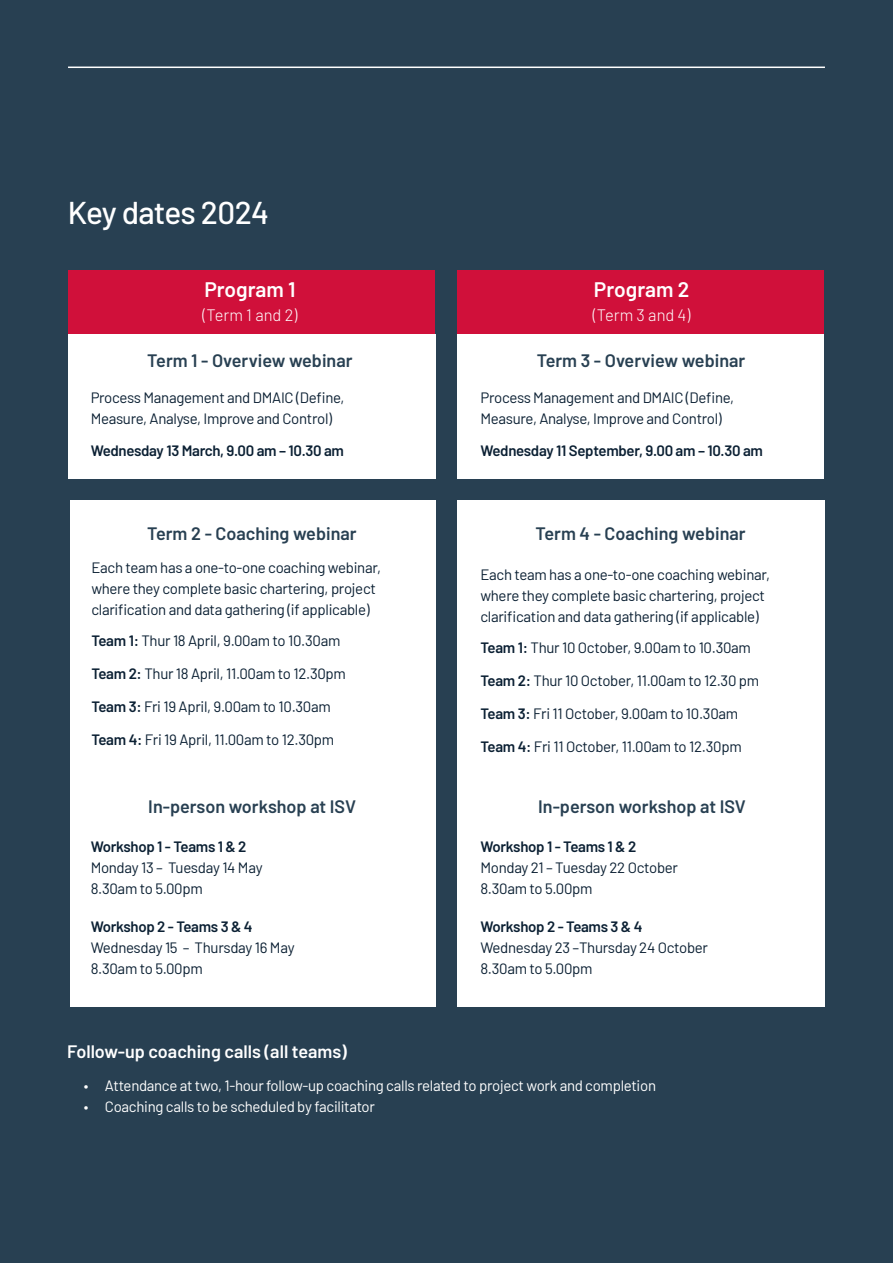
<style>
.page{position:relative;width:893px;height:1263px;background:#284052}
.page>*{position:absolute;margin:0;border:0;box-sizing:border-box;transform-origin:0 0}
.t1{font:500 31.5px "Barlow";letter-spacing:-.025em;color:#fff}
.t2{font:600 21px "Barlow";color:#fff}
.t3{font:600 18px "Barlow";color:#284052}
.t4{font:600 18px "Barlow";color:#fff}
.t5{font:300 16.5px "Barlow";color:#fff}
.t6{font:15px/21px "Barlow";letter-spacing:-.02em;color:#0b2033}
.t7{font:600 15px "Barlow";letter-spacing:-.02em;color:#0b2033}
.t8{font:15px "Barlow";letter-spacing:-.02em;color:#fff}
.s1{font-weight:600}
</style>
<div class="page">
<div style="left:457px;top:270px;width:367px;height:71px;background:#d0103a"></div>
<div style="left:457px;top:500px;width:368px;height:507px;background:#fff"></div>
<div style="left:68px;top:270px;width:367px;height:71px;background:#d0103a"></div>
<div style="left:457px;top:334px;width:367px;height:144px;background:#fff"></div>
<div style="left:70px;top:500px;width:366px;height:507px;background:#fff"></div>
<div style="left:68px;top:334px;width:368px;height:144px;background:#fff"></div>
<hr style="left:68px;top:67px;width:757px;height:1px;background:#fff">
<h1 class="t1" style="left:68px;top:190px;width:203px">Key dates 2024</h1>
<h2 class="t2" style="left:204px;top:274px;width:93px">Program 1</h2>
<p class="t5" style="left:203px;top:304px;width:96px">(Term 1 and 2)</p>
<p class="t3" style="left:147px;top:347px;width:207px">Term 1 - Overview webinar</p>
<p class="t6" style="left:91px;top:386px;width:255px">Process Management and DMAIC (Define,<br>Measure, Analyse, Improve and Control)</p>
<p class="t7" style="left:91px;top:439px;width:255px">Wednesday 13 March, 9.00 am – 10.30 am</p>
<p class="t3" style="left:147px;top:520px;width:211px">Term 2 - Coaching webinar</p>
<p class="t6" style="left:91px;top:555px;width:291px">Each team has a one-to-one coaching webinar, where they complete basic chartering, project clarification and data gathering (if applicable)</p>
<p class="t6" style="left:91px;top:629px;width:251px"><span class="s1">Team 1:</span> Thur 18 April, 9.00am to 10.30am</p>
<p class="t6" style="left:91px;top:662px;width:256px"><span class="s1">Team 2:</span> Thur 18 April, 11.00am to 12.30pm</p>
<p class="t6" style="left:91px;top:695px;width:241px"><span class="s1">Team 3:</span> Fri 19 April, 9.00am to 10.30am</p>
<p class="t6" style="left:91px;top:728px;width:244px"><span class="s1">Team 4:</span> Fri 19 April, 11.00am to 12.30pm</p>
<p class="t3" style="left:148px;top:793px;width:209px">In-person workshop at ISV</p>
<p class="t7" style="left:91px;top:836px;width:157px">Workshop 1 - Teams 1 &amp; 2</p>
<p class="t6" style="left:91px;top:856px;width:173px">Monday 13 – Tuesday 14 May<br>8.30am to 5.00pm</p>
<p class="t7" style="left:91px;top:915px;width:163px">Workshop 2 - Teams 3 &amp; 4</p>
<p class="t6" style="left:91px;top:936px;width:205px">Wednesday 15 – Thursday 16 May<br>8.30am to 5.00pm</p>
<p class="t4" style="left:67px;top:1038px;width:281px">Follow-up coaching calls (all teams)</p>
<h2 class="t2" style="left:594px;top:274px;width:97px">Program 2</h2>
<p class="t5" style="left:593px;top:304px;width:99px">(Term 3 and 4)</p>
<p class="t3" style="left:537px;top:347px;width:210px">Term 3 - Overview webinar</p>
<p class="t6" style="left:480px;top:386px;width:255px">Process Management and DMAIC (Define,<br>Measure, Analyse, Improve and Control)</p>
<p class="t7" style="left:480px;top:439px;width:284px">Wednesday 11 September, 9.00 am – 10.30 am</p>
<p class="t3" style="left:535px;top:520px;width:212px">Term 4 - Coaching webinar</p>
<p class="t6" style="left:480px;top:562px;width:291px">Each team has a one-to-one coaching webinar, where they complete basic chartering, project clarification and data gathering (if applicable)</p>
<p class="t6" style="left:480px;top:636px;width:272px"><span class="s1">Team 1:</span> Thur 10 October, 9.00am to 10.30am</p>
<p class="t6" style="left:480px;top:669px;width:280px"><span class="s1">Team 2:</span> Thur 10 October, 11.00am to 12.30 pm</p>
<p class="t6" style="left:480px;top:702px;width:259px"><span class="s1">Team 3:</span> Fri 11 October, 9.00am to 10.30am</p>
<p class="t6" style="left:480px;top:735px;width:263px"><span class="s1">Team 4:</span> Fri 11 October, 11.00am to 12.30pm</p>
<p class="t3" style="left:538px;top:793px;width:209px">In-person workshop at ISV</p>
<p class="t7" style="left:480px;top:836px;width:157px">Workshop 1 - Teams 1 &amp; 2</p>
<p class="t6" style="left:480px;top:856px;width:199px">Monday 21 – Tuesday 22 October<br>8.30am to 5.00pm</p>
<p class="t7" style="left:480px;top:915px;width:163px">Workshop 2 - Teams 3 &amp; 4</p>
<p class="t6" style="left:480px;top:936px;width:229px">Wednesday 23 –Thursday 24 October<br>8.30am to 5.00pm</p>
<p class="t8" style="left:84px;top:1075px;width:574px">• Attendance at two, 1-hour follow-up coaching calls related to project work and completion</p>
<p class="t8" style="left:84px;top:1096px;width:293px">• Coaching calls to be scheduled by facilitator</p>
</div>
